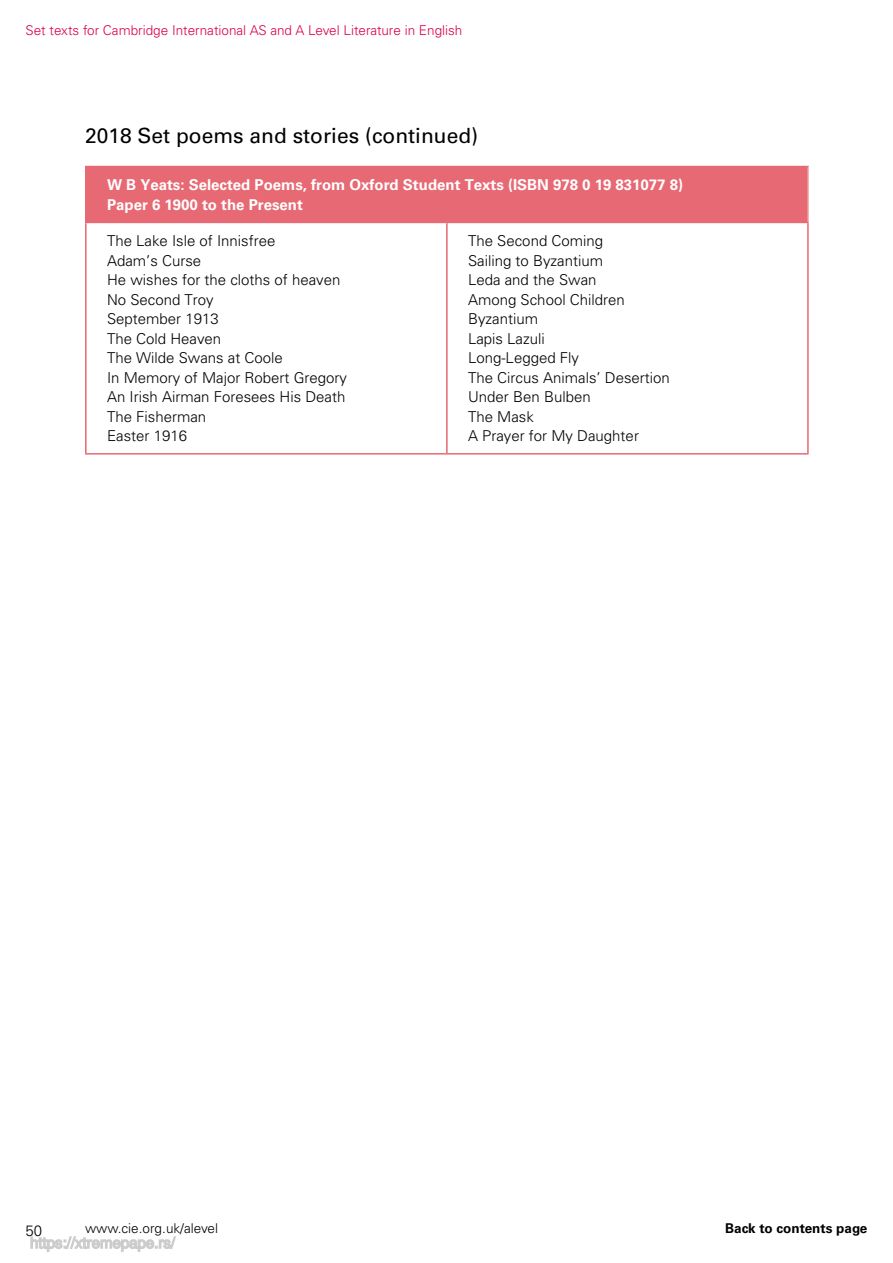
<style>
.page{position:relative;width:893px;height:1263px;background:#fff}
.page>*{position:absolute;margin:0;border:0;box-sizing:border-box;transform-origin:0 0}
.t1{font:21px "Univers LT Std";color:#000}
.t2{font:300 15px/19.5px "Univers LT Std";color:#000}
.t3{font:700 15px/19.5px "Univers LT Std";color:#fff}
.t4{font:300 13.5px "Univers LT Std";color:#dc0046}
.t5{font:300 13.5px "Univers LT Std";color:#000}
.t6{font:700 13.5px "Univers LT Std";color:#000}
</style>
<div class="page">
<div style="left:86px;top:167px;width:722px;height:55px;background:#e76974"></div>
<hr style="left:85px;top:223px;width:2px;height:230px;background:#e76974">
<hr style="left:446px;top:223px;width:2px;height:230px;background:#e76974">
<hr style="left:807px;top:223px;width:2px;height:230px;background:#e76974">
<hr style="left:85px;top:453px;width:362px;height:2px;background:#e76974">
<hr style="left:447px;top:453px;width:362px;height:2px;background:#e76974">
<hr style="left:85px;top:166px;width:362px;height:1px;background:#e76974">
<hr style="left:85px;top:167px;width:2px;height:55px;background:#e76974">
<hr style="left:447px;top:166px;width:362px;height:1px;background:#e76974">
<hr style="left:85px;top:222px;width:362px;height:1px;background:#e76974">
<hr style="left:447px;top:222px;width:362px;height:1px;background:#e76974">
<hr style="left:807px;top:167px;width:2px;height:55px;background:#ee999a">
<svg style="left:30px;top:1236px;width:146px;height:16px"></svg>
<p class="t4" style="left:26px;top:25px;width:438px">Set texts for Cambridge International AS and A Level Literature in English</p>
<h1 class="t1" style="left:85px;top:127px;width:395px">2018 Set poems and stories (continued)</h1>
<p class="t3" style="left:107px;top:176px;width:578px">W B Yeats: Selected Poems, from Oxford Student Texts (ISBN 978 0 19 831077 8)<br>Paper 6 1900 to the Present</p>
<p class="t2" style="left:107px;top:232px;width:242px">The Lake Isle of Innisfree<br>Adam’s Curse<br>He wishes for the cloths of heaven<br>No Second Troy<br>September 1913<br>The Cold Heaven<br>The Wilde Swans at Coole<br>In Memory of Major Robert Gregory<br>An Irish Airman Foresees His Death<br>The Fisherman<br>Easter 1916</p>
<p class="t2" style="left:468px;top:232px;width:203px">The Second Coming<br>Sailing to Byzantium<br>Leda and the Swan<br>Among School Children<br>Byzantium<br>Lapis Lazuli<br>Long-Legged Fly<br>The Circus Animals’ Desertion<br>Under Ben Bulben<br>The Mask<br>A Prayer for My Daughter</p>
<p class="t2" style="left:26px;top:1222px;width:18px">50</p>
<p class="t5" style="left:85px;top:1223px;width:134px">www.cie.org.uk/alevel</p>
<p class="t6" style="left:725px;top:1223px;width:144px">Back to contents page</p>
</div>
